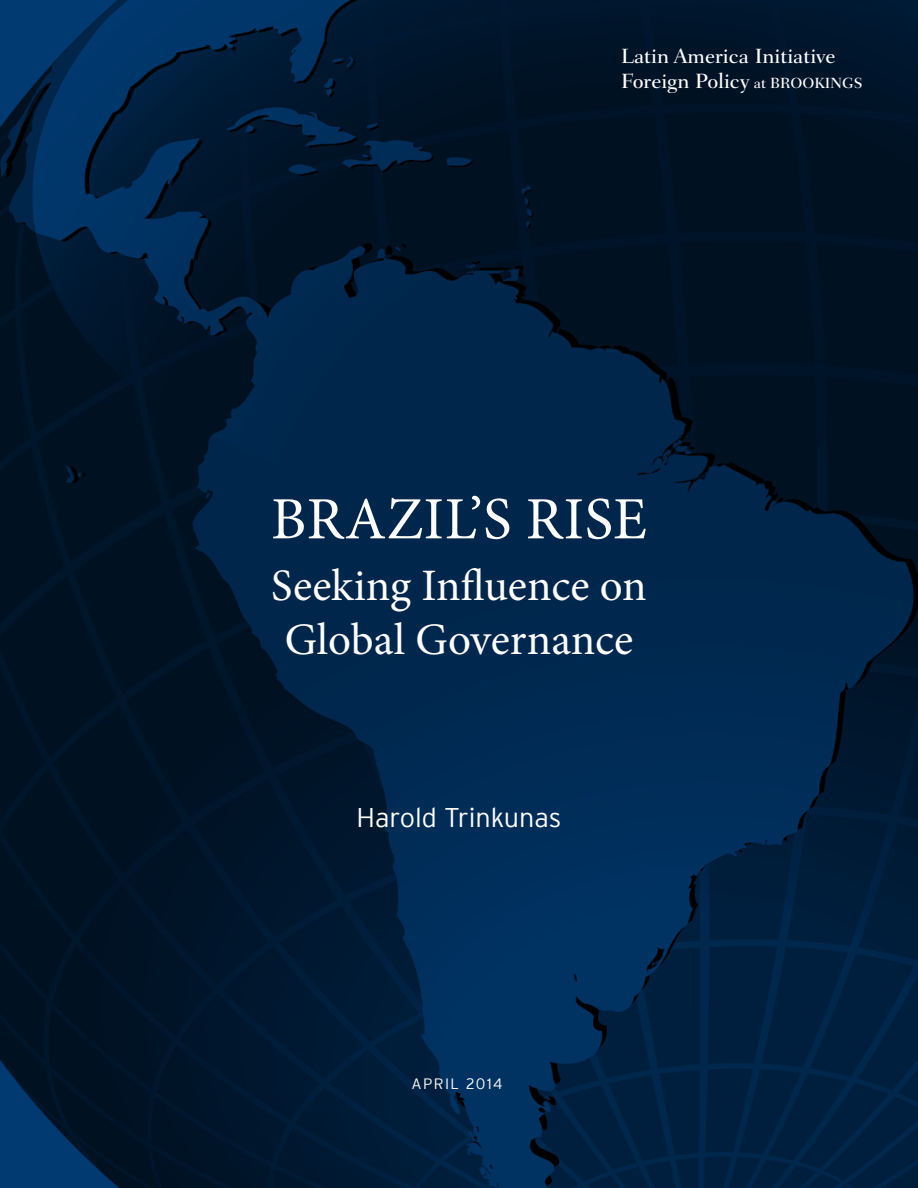
<style>
.page{position:relative;width:918px;height:1188px;background:#fff}
.page>*{position:absolute;margin:0;border:0;box-sizing:border-box;transform-origin:0 0}
.t1{font:60px "Minion Pro";letter-spacing:.01em;color:#fff}
.t2{font:45px/54px "Minion Pro";letter-spacing:-.005em;color:#fff;text-align:center}
.t3{font:300 27px "Interstate";color:#fff}
.t4{font:500 21px/25.2px "Fairfield LT Std";color:#fff}
.t5{font:300 15px "Interstate";letter-spacing:.1em;color:#fff}
.s1{font-size:15px}
.s2{font-style:inherit}
</style>
<div class="page">
<img style="left:0;top:0;width:918px;height:1188px">
<p class="t4" style="left:621px;top:43px;width:243px">Latin America Initiative<br>Foreign Policy <span class="s1">at BROOKINGS</span></p>
<h1 class="t1" style="left:271px;top:479px;width:378px">Brazil’s Rise</h1>
<h2 class="t2" style="left:271px;top:559px;width:377px">Seeking Influence on<br>Global Governance</h2>
<p class="t3" style="left:356px;top:802px;width:207px">Harold Trinkunas</p>
<p class="t5" style="left:411px;top:1075px;width:93px">april <span class="s2">2014</span></p>
</div>
